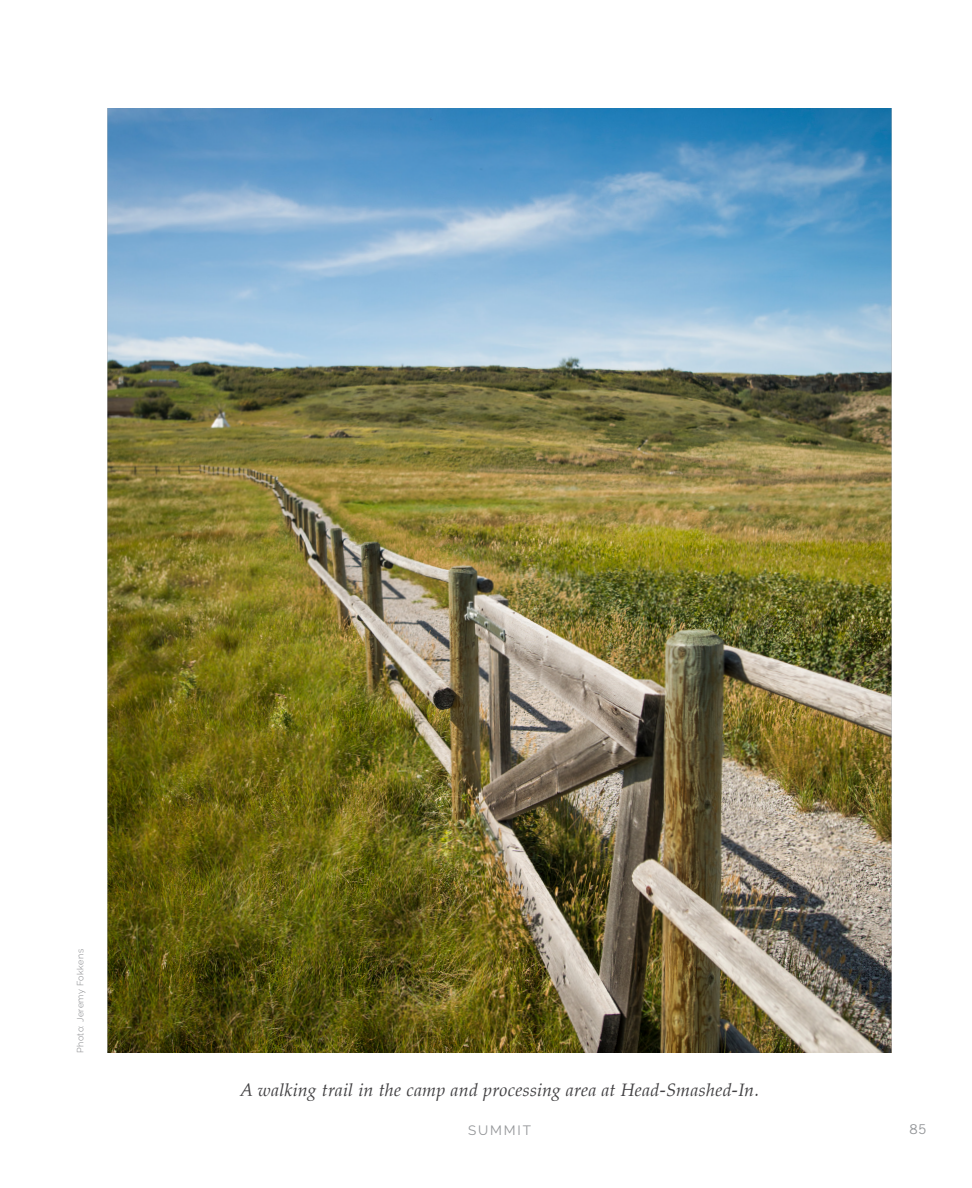
<style>
.page{position:relative;width:972px;height:1188px;background:#fff}
.page>*{position:absolute;margin:0;border:0;box-sizing:border-box;transform-origin:0 0}
.t1{font:italic 18px "Palatino";letter-spacing:.01em;color:#414042}
.t2{font:13.5px "Raleway";letter-spacing:.14em;color:#939598}
.t3{font:13.5px "Trade Gothic LT Std";color:#939598}
.t4{font:300 9px "Raleway";letter-spacing:.05em;color:#808285}
</style>
<div class="page">
<img style="left:107px;top:108px;width:785px;height:945px">
<p class="t4" style="left:75px;top:1053px;width:105px;rotate:-90deg">Photo: Jeremy Fokkens</p>
<p class="t1" style="left:240px;top:1075px;width:521px">A walking trail in the camp and processing area at Head-Smashed-In.</p>
<p class="t2" style="left:468px;top:1122px;width:64px">SUMMIT</p>
<p class="t3" style="left:910px;top:1121px;width:18px">85</p>
</div>
